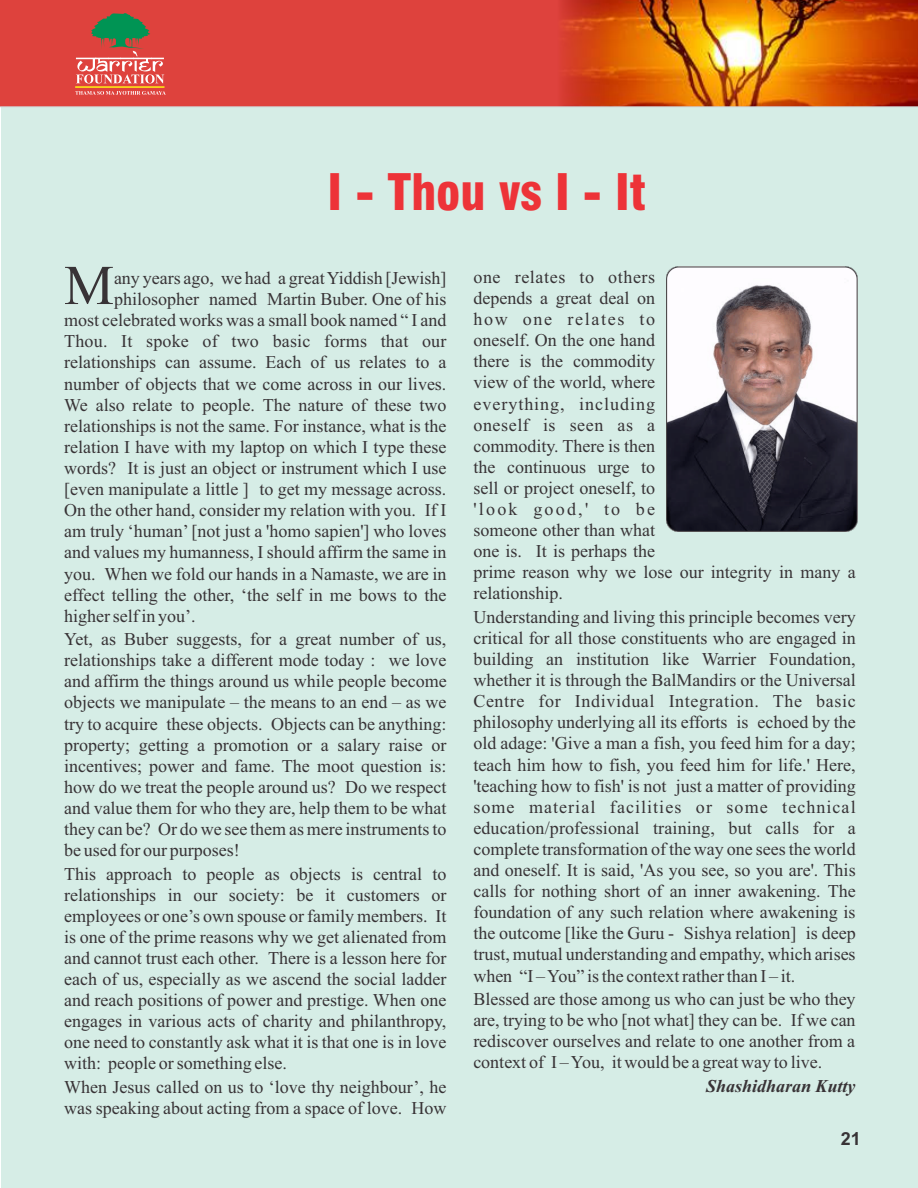
<style>
.page{position:relative;width:918px;height:1188px;background:#fff}
.page>*{position:absolute;margin:0;border:0;box-sizing:border-box;transform-origin:0 0}
.t1{font:55.95px "Times New Roman";color:#383336}
.t2{font:900 condensed 49.05px "Swiss 721 BT";color:#ed3338}
.t3{font:18px/21.1px "Times New Roman";color:#383336;text-align:justify}
.t4{font:italic 700 18px "Times New Roman";color:#383336}
.t5{font:700 18px "Arial";color:#383336}
</style>
<div class="page">
<div style="left:1px;top:1px;width:917px;height:1187px;background:#d6ede6"></div>
<svg style="left:0;top:0;width:918px;height:107px;background:#d9512c"></svg>
<hr style="left:75px;top:86px;width:90px;height:2px;background:#fff212">
<svg style="left:75px;top:91px;width:91px;height:4px"></svg>
<svg style="left:76px;top:13px;width:88px;height:70px;background:#b66959"></svg>
<img style="left:666px;top:267px;width:192px;height:264px">
<h2 class="t2" style="left:328px;top:173px;width:320px">I - Thou vs I - It</h2>
<h1 class="t1" style="left:64px;top:265px;width:51px">M</h1>
<p class="t3" style="left:114px;top:269px;width:334px">any years ago, we had a great Yiddish [Jewish]</p>
<p class="t3" style="left:114px;top:290px;width:334px">philosopher named Martin Buber. One of his</p>
<p class="t3" style="left:64px;top:311px;width:384px">most celebrated works was a small book named “ I and</p>
<p class="t3" style="left:64px;top:333px;width:384px">Thou. It spoke of two basic forms that our</p>
<p class="t3" style="left:64px;top:354px;width:384px">relationships can assume. Each of us relates to a</p>
<p class="t3" style="left:64px;top:375px;width:384px">number of objects that we come across in our lives.</p>
<p class="t3" style="left:64px;top:396px;width:384px">We also relate to people. The nature of these two</p>
<p class="t3" style="left:64px;top:417px;width:384px">relationships is not the same. For instance, what is the</p>
<p class="t3" style="left:64px;top:438px;width:384px">relation I have with my laptop on which I type these</p>
<p class="t3" style="left:64px;top:459px;width:384px">words? It is just an object or instrument which I use</p>
<p class="t3" style="left:64px;top:480px;width:384px">[even manipulate a little ] to get my message across.</p>
<p class="t3" style="left:64px;top:501px;width:384px">On the other hand, consider my relation with you. If I</p>
<p class="t3" style="left:64px;top:522px;width:384px">am truly ‘human’[not just a 'homo sapien'] who loves</p>
<p class="t3" style="left:64px;top:544px;width:384px">and values my humanness, I should affirm the same in</p>
<p class="t3" style="left:64px;top:565px;width:384px">you. When we fold our hands in a Namaste, we are in</p>
<p class="t3" style="left:64px;top:586px;width:384px">effect telling the other, ‘the self in me bows to the</p>
<p class="t3" style="left:64px;top:607px;width:133px">higher self in you’.</p>
<p class="t3" style="left:64px;top:630px;width:384px">Yet, as Buber suggests, for a great number of us, relationships take a different mode today : we love and affirm the things around us while people become objects we manipulate – the means to an end – as we try to acquire these objects. Objects can be anything: property; getting a promotion or a salary raise or incentives; power and fame. The moot question is: how do we treat the people around us? Do we respect and value them for who they are, help them to be what they can be? Or do we see them as mere instruments to be used for our purposes!</p>
<p class="t3" style="left:64px;top:865px;width:384px">This approach to people as objects is central to relationships in our society: be it customers or employees or one’s own spouse or family members. It is one of the prime reasons why we get alienated from and cannot trust each other. There is a lesson here for each of us, especially as we ascend the social ladder and reach positions of power and prestige. When one engages in various acts of charity and philanthropy, one need to constantly ask what it is that one is in love with: people or something else.</p>
<p class="t3" style="left:64px;top:1078px;width:384px">When Jesus called on us to ‘love thy neighbour’, he was speaking about acting from a space of love. How</p>
<p class="t3" style="left:473px;top:268px;width:384px;text-align:left">one relates to others<br>depends a great deal on<br>how one relates to<br>oneself. On the one hand<br>there is the commodity<br>view of the world, where<br>everything, including<br>oneself is seen as a<br>commodity. There is then<br>the continuous urge to<br>sell or project oneself, to<br>'look good,' to be<br>someone other than what<br>one is. It is perhaps the<br>prime reason why we lose our integrity in many a relationship.</p>
<p class="t3" style="left:473px;top:608px;width:384px">Understanding and living this principle becomes very critical for all those constituents who are engaged in building an institution like Warrier Foundation, whether it is through the BalMandirs or the Universal Centre for Individual Integration. The basic philosophy underlying all its efforts is echoed by the old adage: 'Give a man a fish, you feed him for a day; teach him how to fish, you feed him for life.' Here, 'teaching how to fish' is not just a matter of providing some material facilities or some technical education/professional training, but calls for a complete transformation of the way one sees the world and oneself. It is said, 'As you see, so you are'. This calls for nothing short of an inner awakening. The foundation of any such relation where awakening is the outcome [like the Guru - Sishya relation] is deep trust, mutual understanding and empathy, which arises when “I – You” is the context rather than I – it.</p>
<p class="t3" style="left:473px;top:990px;width:384px">Blessed are those among us who can just be who they are, trying to be who [not what] they can be. If we can rediscover ourselves and relate to one another from a context of I – You, it would be a great way to live.</p>
<p class="t4" style="left:706px;top:1079px;width:151px">Shashidharan Kutty</p>
<p class="t5" style="left:841px;top:1132px;width:22px">21</p>
</div>
